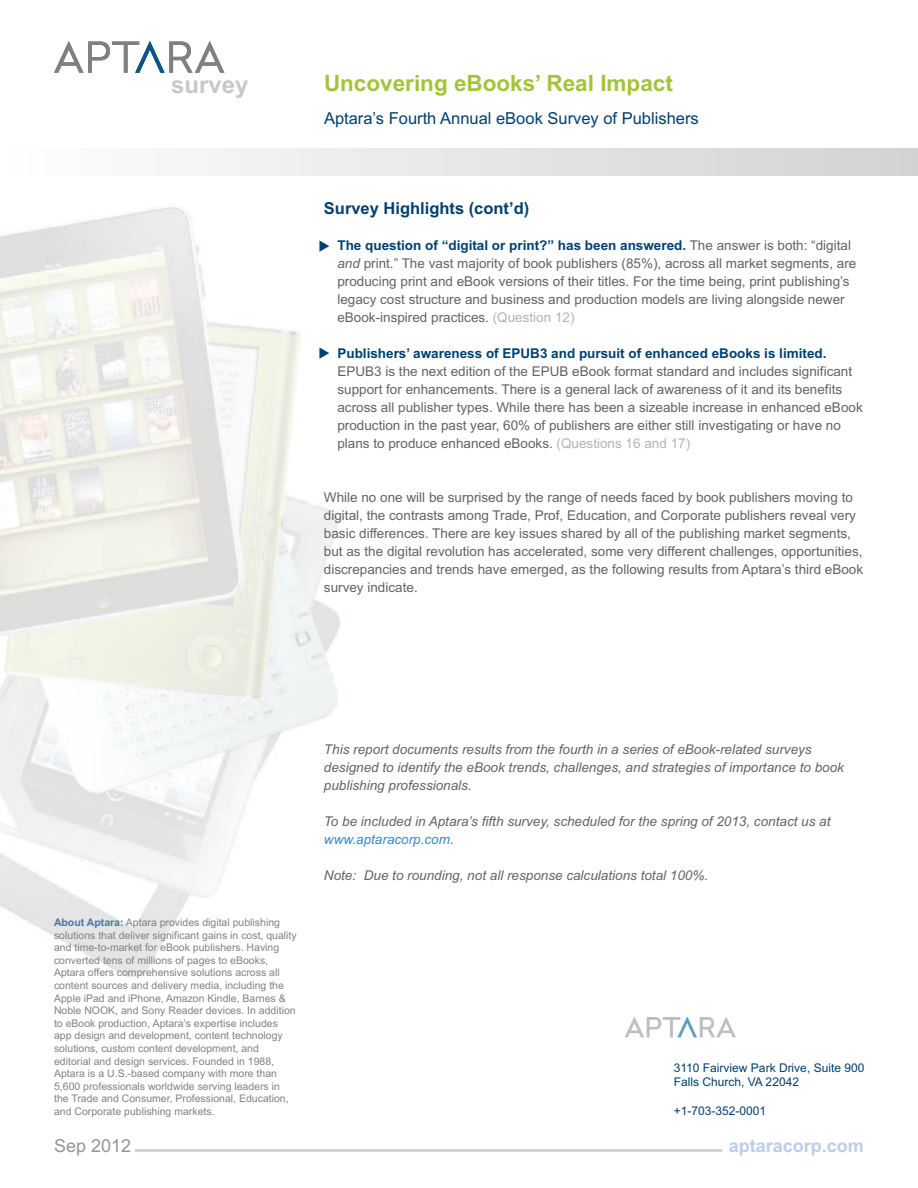
<style>
.page{position:relative;width:918px;height:1188px;background:#fff}
.page>*{position:absolute;margin:0;border:0;box-sizing:border-box;transform-origin:0 0}
.t1{font:700 24px "Arial";color:#c7c8ca}
.t2{font:700 22.5px "Arial";color:#a3c339}
.t3{font:700 18px "Arial";color:#bacde9}
.t4{font:18px "Arial";color:#939598}
.t5{font:16.5px "Arial";color:#004071}
.t6{font:700 16.5px "Arial";color:#004071}
.t7{font:13.5px/18px "Arial";color:#636366}
.t8{font:italic 13.5px/18px "Arial";color:#636366}
.t9{font:700 13.5px "Arial";color:#004071}
.t10{font:12px/14.4px "Arial";color:#004071}
.t11{font:10.5px/12.6px "Arial";color:#808285}
.s1{font-weight:700;color:#004071}
.s2{font-style:italic}
.s3{color:#b2b3b7}
.s4{font-weight:700;color:#4c759f}
.s5{color:#3b88c8}
</style>
<div class="page">
<img style="left:0;top:207px;width:340px;height:771px">
<svg style="left:54px;top:41px;width:170px;height:32px"></svg>
<div style="left:0;top:148px;width:918px;height:27px;background:linear-gradient(to right,#fefefe,#d1d2d4)"></div>
<hr style="left:135px;top:1149px;width:587px;height:3px;background:#d1d2d4">
<img style="left:625px;top:1017px;width:111px;height:21px">
<svg style="left:320px;top:241px;width:9px;height:11px"></svg>
<svg style="left:320px;top:347px;width:9px;height:11px"></svg>
<h1 class="t1" style="left:171px;top:71px;width:79px">survey</h1>
<h2 class="t2" style="left:324px;top:70px;width:350px">Uncovering eBooks’ Real Impact</h2>
<p class="t5" style="left:324px;top:109px;width:376px">Aptara’s Fourth Annual eBook Survey of Publishers</p>
<p class="t6" style="left:324px;top:199px;width:207px">Survey Highlights (cont’d)</p>
<p class="t7" style="left:337px;top:237px;width:520px"><span class="s1">The question of “digital or print?” has been answered.</span> The answer is both: “digital <span class="s2">and</span> print.” The vast majority of book publishers (85%), across all market segments, are producing print and eBook versions of their titles. For the time being, print publishing’s legacy cost structure and business and production models are living alongside newer eBook-inspired practices. <span class="s3">(Question 12)</span></p>
<p class="t9" style="left:337px;top:346px;width:491px">Publishers’ awareness of EPUB3 and pursuit of enhanced eBooks is limited.</p>
<p class="t7" style="left:337px;top:363px;width:527px">EPUB3 is the next edition of the EPUB eBook format standard and includes significant support for enhancements. There is a general lack of awareness of it and its benefits across all publisher types. While there has been a sizeable increase in enhanced eBook production in the past year, 60% of publishers are either still investigating or have no plans to produce enhanced eBooks. <span class="s3">(Questions 16 and 17)</span></p>
<p class="t7" style="left:324px;top:489px;width:541px">While no one will be surprised by the range of needs faced by book publishers moving to digital, the contrasts among Trade, Prof, Education, and Corporate publishers reveal very basic differences. There are key issues shared by all of the publishing market segments, but as the digital revolution has accelerated, some very different challenges, opportunities, discrepancies and trends have emerged, as the following results from Aptara’s third eBook survey indicate.</p>
<p class="t11" style="left:54px;top:916px;width:244px"><span class="s4">About Aptara:</span> Aptara provides digital publishing solutions that deliver significant gains in cost, quality and time-to-market for eBook publishers. Having converted tens of millions of pages to eBooks, Aptara offers comprehensive solutions across all content sources and delivery media, including the Apple iPad and iPhone, Amazon Kindle, Barnes &amp; Noble NOOK, and Sony Reader devices. In addition to eBook production, Aptara’s expertise includes app design and development, content technology solutions, custom content development, and editorial and design services. Founded in 1988, Aptara is a U.S.-based company with more than 5,600 professionals worldwide serving leaders in the Trade and Consumer, Professional, Education, and Corporate publishing markets.</p>
<p class="t8" style="left:324px;top:741px;width:522px">This report documents results from the fourth in a series of eBook-related surveys designed to identify the eBook trends, challenges, and strategies of importance to book publishing professionals.</p>
<p class="t8" style="left:324px;top:813px;width:508px">To be included in Aptara’s fifth survey, scheduled for the spring of 2013, contact us at <span class="s5">www.aptaracorp.com</span>.</p>
<p class="t8" style="left:324px;top:867px;width:386px">Note: Due to rounding, not all response calculations total 100%.</p>
<p class="t10" style="left:674px;top:1060px;width:192px">3110 Fairview Park Drive, Suite 900<br>Falls Church, VA 22042</p>
<p class="t10" style="left:674px;top:1104px;width:94px">+1-703-352-0001</p>
<h3 class="t4" style="left:54px;top:1135px;width:79px">Sep 2012</h3>
<h3 class="t3" style="left:729px;top:1135px;width:137px">aptaracorp.com</h3>
</div>
